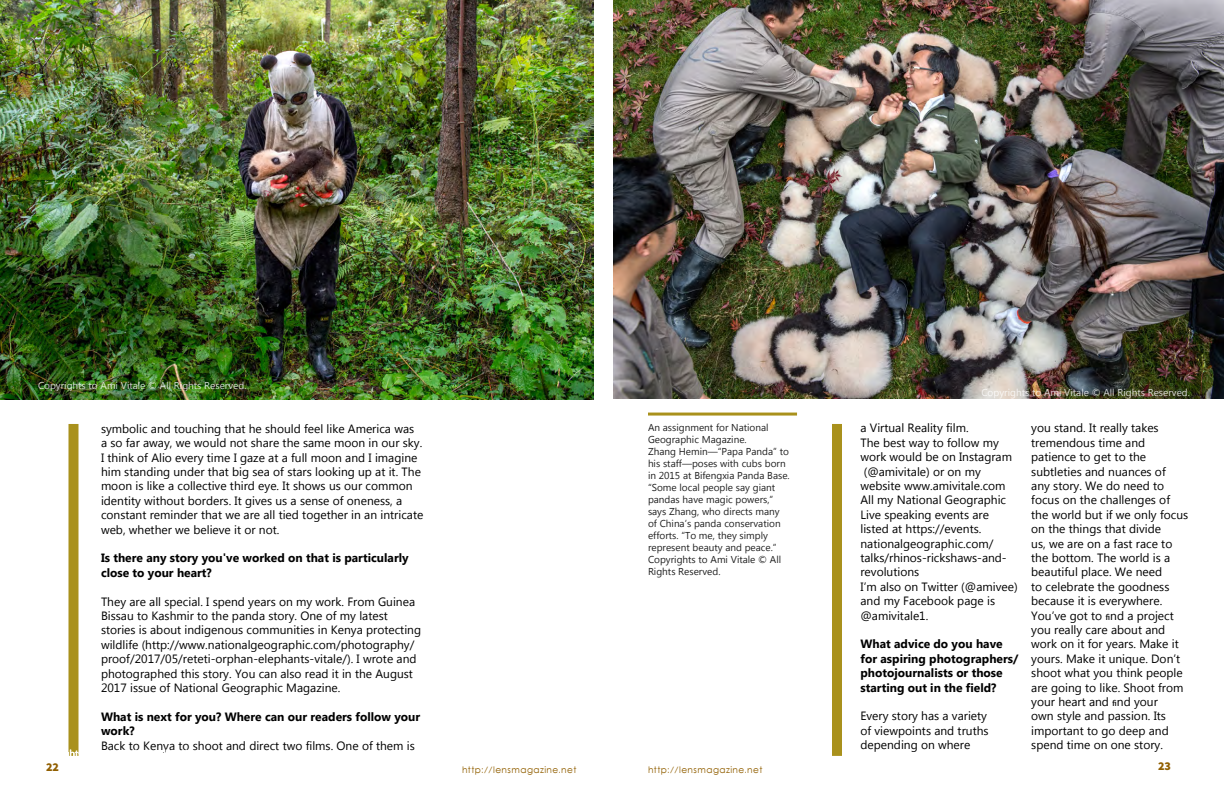
<style>
.page{position:relative;width:1224px;height:792px;background:#fff}
.page>*{position:absolute;margin:0;border:0;box-sizing:border-box;transform-origin:0 0}
.t1{font:12px/14.4px "Myanmar Text";color:#000}
.t2{font:700 12px/14.4px "Myanmar Text";color:#000}
.t3{font:900 12px "Source Sans Pro";color:#915f00}
.t4{font:10px/12px "Myanmar Text";color:#000}
.t5{font:10px "Myanmar Text";color:#fff}
.t6{font:9px "Levenim";letter-spacing:.05em;color:#915f00}
.s1{font-family:"Win Soft Pro";font-weight:500}
</style>
<div class="page">
<img style="left:613px;top:0;width:611px;height:399px">
<img style="left:0;top:0;width:594px;height:399px">
<div style="left:832px;top:424px;width:10px;height:332px;background:#a9911c"></div>
<div style="left:68px;top:424px;width:10px;height:332px;background:#a9911c"></div>
<hr style="left:648px;top:413px;width:149px;height:3px;background:#a9911c">
<p class="t5" style="left:38px;top:379px;width:210px">Copyrights to Ami Vitale © All Rights Reserved.</p>
<p class="t5" style="left:981px;top:387px;width:210px">Copyrights to Ami Vitale © All Rights Reserved.</p>
<p class="t1" style="left:101px;top:422px;width:324px">symbolic and touching that he should feel like America was<br>a so far away, we would not share the same moon in our sky.<br>I think of Alio every time I gaze at a full moon and I imagine him standing under that big sea of stars looking up at it. The moon is like a collective third eye. It shows us our common identity without borders. It gives us a sense of oneness, a constant reminder that we are all tied together in an intricate web, whether we believe it or not.</p>
<p class="t2" style="left:101px;top:551px;width:309px">Is there any story you've worked on that is particularly close to your heart?</p>
<p class="t1" style="left:101px;top:594px;width:322px">They are all special. I spend years on my work. From Guinea Bissau to Kashmir to the panda story. One of my latest stories is about indigenous communities in Kenya protecting wildlife (http://www.nationalgeographic.com/photography/ proof/2017/05/reteti-orphan-elephants-vitale/). I wrote and photographed this story. You can also read it in the August 2017 issue of National Geographic Magazine.</p>
<p class="t2" style="left:101px;top:710px;width:321px">What is next for you? Where can our readers follow your work?</p>
<p class="t1" style="left:101px;top:738px;width:315px">Back to Kenya to shoot and direct two films. One of them is</p>
<p class="t4" style="left:648px;top:421px;width:143px">An assignment for National<br>Geographic Magazine.<br>Zhang Hemin—“Papa Panda” to his staff—poses with cubs born in 2015 at Bifengxia Panda Base. “Some local people say giant pandas have magic powers,” says Zhang, who directs many of China’s panda conservation efforts. “To me, they simply represent beauty and peace.”<br>Copyrights to Ami Vitale © All<br>Rights Reserved.</p>
<p class="t1" style="left:860px;top:421px;width:110px">a Virtual Reality film.</p>
<p class="t1" style="left:860px;top:435px;width:153px">The best way to follow my work would be on Instagram (@amivitale) or on my website www.amivitale.com</p>
<p class="t1" style="left:860px;top:493px;width:148px">All my National Geographic<br>Live speaking events are listed at https://events. nationalgeographic.com/ talks/rhinos-rickshaws-and&shy;revolutions</p>
<p class="t1" style="left:860px;top:579px;width:159px">I’m also on Twitter (@amivee) and my Facebook page is @amivitale1.</p>
<p class="t2" style="left:860px;top:637px;width:159px">What advice do you have for aspiring photographers/ photojournalists or those starting out in the field?</p>
<p class="t1" style="left:860px;top:709px;width:130px">Every story has a variety of viewpoints and truths depending on where</p>
<p class="t1" style="left:1031px;top:421px;width:158px">you stand. It really takes tremendous time and patience to get to the subtleties and nuances of<br>any story. We do need to focus on the challenges of the world but if we only focus on the things that divide<br>us, we are on a fast race to the bottom. The world is a beautiful place. We need<br>to celebrate the goodness because it is everywhere.</p>
<p class="t1" style="left:1031px;top:608px;width:154px">You’ve got to <span class="s1">fi</span>nd a project you really care about and work on it for years. Make it yours. Make it unique. Don’t shoot what you think people are going to like. Shoot from your heart and <span class="s1">fi</span>nd your<br>own style and passion. Its important to go deep and spend time on one story.</p>
<p class="t3" style="left:46px;top:759px;width:14px">22</p>
<p class="t6" style="left:462px;top:765px;width:116px">http://lensmagazine.net</p>
<p class="t6" style="left:648px;top:765px;width:116px">http://lensmagazine.net</p>
<p class="t3" style="left:1158px;top:758px;width:14px">23</p>
</div>
